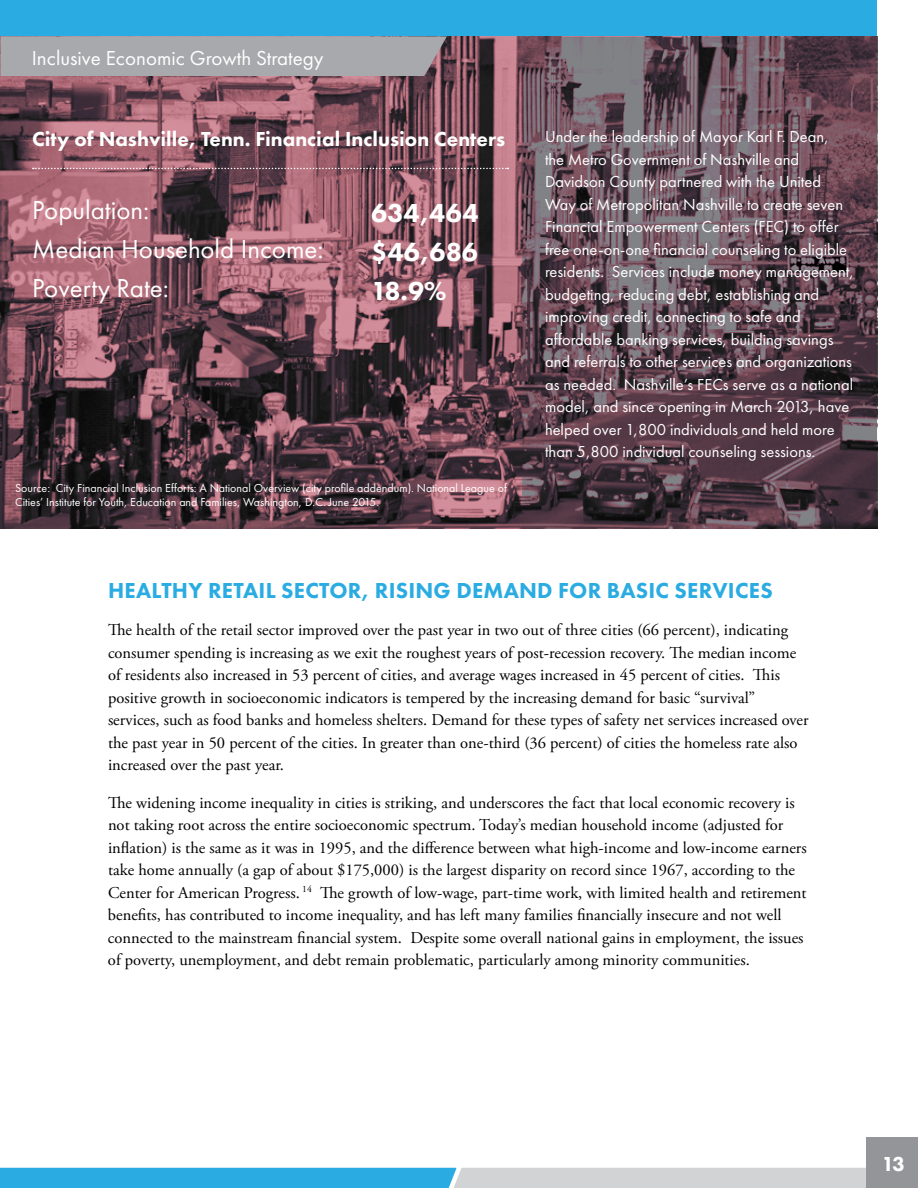
<style>
.page{position:relative;width:918px;height:1188px;background:#fff}
.page>*{position:absolute;margin:0;border:0;box-sizing:border-box;transform-origin:0 0}
.t1{font:27px "Futura PT";color:#fff}
.t2{font:800 27px "Futura PT";color:#fff}
.t3{font:800 22.5px "Futura PT";letter-spacing:.01em;color:#2aace2}
.t4{font:800 21px "Futura PT";color:#fff}
.t5{font:21px "Futura PT";color:#fff}
.t6{font:16.5px/22.5px "Adobe Garamond Pro";color:#000}
.t7{font:16.5px/22.5px "Futura PT";color:#fff}
.t8{font:12px/14.4px "Futura PT";color:#fff}
</style>
<div class="page">
<svg style="left:0;top:1167px;width:866px;height:21px;background:#7ec1dc"></svg>
<div style="left:0;top:0;width:877px;height:36px;background:#2aace2"></div>
<div style="left:866px;top:1137px;width:52px;height:51px;background:#939598"></div>
<hr style="left:0;top:36px;width:1px;height:492px;background:#808285">
<svg style="left:1px;top:36px;width:876px;height:493px;background:#714b54"></svg>
<svg style="left:523px;top:37px;width:354px;height:492px;background:#5d4751"></svg>
<svg style="left:33px;top:168px;width:475px;height:1px"></svg>
<div style="left:1px;top:36px;width:446px;height:40px;background:#a7a9ac"></div>
<p class="t5" style="left:32px;top:45px;width:293px">Inclusive Economic Growth Strategy</p>
<p class="t4" style="left:32px;top:126px;width:475px">City of Nashville, Tenn. Financial Inclusion Centers</p>
<h1 class="t1" style="left:32px;top:194px;width:119px">Population:</h1>
<h1 class="t2" style="left:371px;top:196px;width:109px">634,464</h1>
<h1 class="t1" style="left:32px;top:233px;width:293px">Median Household Income:</h1>
<h1 class="t2" style="left:371px;top:235px;width:108px">$46,686</h1>
<h1 class="t1" style="left:32px;top:272px;width:138px">Poverty Rate:</h1>
<h1 class="t2" style="left:371px;top:274px;width:77px">18.9%</h1>
<p class="t8" style="left:15px;top:480px;width:493px">Source: City Financial Inclusion Efforts: A National Overview (city profile addendum). National League of<br>Cities’ Institute for Youth, Education and Families, Washington, D.C. June 2015.</p>
<p class="t7" style="left:545px;top:126px;width:310px">Under the leadership of Mayor Karl F. Dean,<br>the Metro Government of Nashville and Davidson County partnered with the United Way of Metropolitan Nashville to create seven Financial Empowerment Centers (FEC) to offer free one-on-one financial counseling to eligible residents. Services include money management, budgeting, reducing debt, establishing and improving credit, connecting to safe and affordable banking services, building savings and referrals to other services and organizations as needed. Nashville’s FECs serve as a national model, and since opening in March 2013, have helped over 1,800 individuals and held more than 5,800 individual counseling sessions.</p>
<h2 class="t3" style="left:108px;top:576px;width:666px">HEALTHY RETAIL SECTOR, RISING DEMAND FOR BASIC SERVICES</h2>
<p class="t6" style="left:108px;top:619px;width:702px">The health of the retail sector improved over the past year in two out of three cities (66 percent), indicating consumer spending is increasing as we exit the roughest years of post-recession recovery. The median income of residents also increased in 53 percent of cities, and average wages increased in 45 percent of cities. This positive growth in socioeconomic indicators is tempered by the increasing demand for basic “survival” services, such as food banks and homeless shelters. Demand for these types of safety net services increased over the past year in 50 percent of the cities. In greater than one-third (36 percent) of cities the homeless rate also increased over the past year.</p>
<p class="t6" style="left:108px;top:792px;width:700px">The widening income inequality in cities is striking, and underscores the fact that local economic recovery is not taking root across the entire socioeconomic spectrum. Today’s median household income (adjusted for inflation) is the same as it was in 1995, and the difference between what high-income and low-income earners take home annually (a gap of about $175,000) is the largest disparity on record since 1967, according to the Center for American Progress. <sup>14</sup> The growth of low-wage, part-time work, with limited health and retirement benefits, has contributed to income inequality, and has left many families financially insecure and not well connected to the mainstream financial system. Despite some overall national gains in employment, the issues of poverty, unemployment, and debt remain problematic, particularly among minority communities.</p>
<p class="t4" style="left:882px;top:1151px;width:25px">13</p>
</div>
